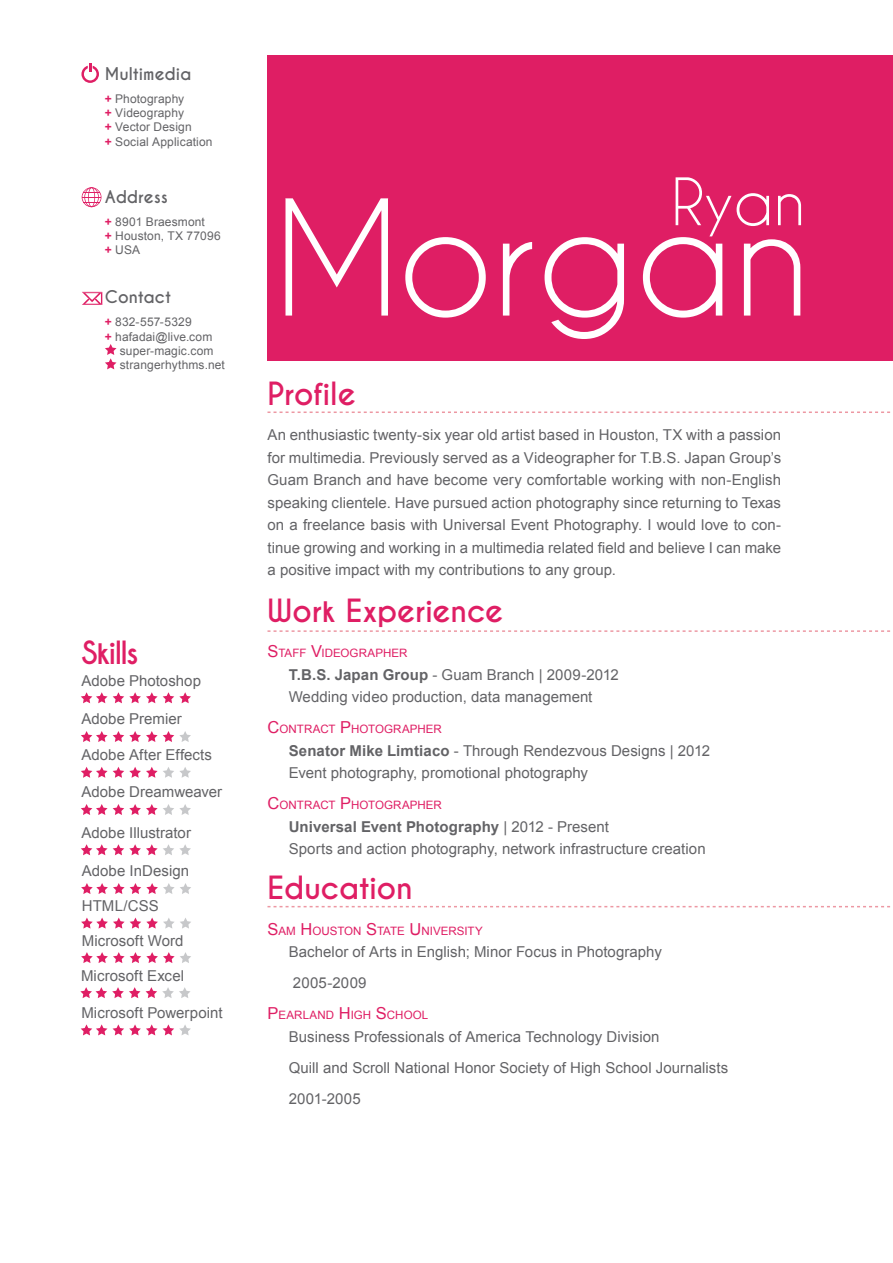
<style>
.page{position:relative;width:893px;height:1263px;background:#fff}
.page>*{position:absolute;margin:0;border:0;box-sizing:border-box;transform-origin:0 0}
.t1{font:150px "Caviar Dreams";letter-spacing:-.005em;color:#fff}
.t2{font:61.2px "Caviar Dreams";color:#fff}
.t3{font:700 30px "Caviar Dreams";letter-spacing:-.01em;color:#df1e64}
.header___1{font:700 16.5px "Caviar Dreams";letter-spacing:-.005em;color:#636366}
.Body_Text{font:15px/22.5px "Arial";letter-spacing:.005em;color:#636366;text-align:justify}
.Work___3{font:15px "Arial";letter-spacing:.005em;color:#636366}
.Work___2{font:15px "Arial";letter-spacing:.005em;color:#636366}
.Work___2-2{font:700 15px "Arial";letter-spacing:.005em;color:#636366}
.header___2{font:12px "Arial";letter-spacing:.01em;color:#636366}
.Work___1{font:11.55px "Arial";letter-spacing:.005em;color:#df1e64}
.s1{font-weight:700;color:#df1e64}
.s2{font-size:16.5px}
.s3{font-weight:700}
.s4{font-weight:400}
</style>
<div class="page">
<div style="left:267px;top:55px;width:626px;height:305px;background:#df1e64"></div>
<svg style="left:81px;top:63px;width:18px;height:20px"></svg>
<svg style="left:82px;top:292px;width:20px;height:13px"></svg>
<svg style="left:82px;top:187px;width:19px;height:20px"></svg>
<svg style="left:105px;top:344px;width:11px;height:25px"></svg>
<svg style="left:267px;top:411px;width:624px;height:2px"></svg>
<svg style="left:267px;top:630px;width:624px;height:2px"></svg>
<svg style="left:267px;top:906px;width:624px;height:1px"></svg>
<svg style="left:81px;top:692px;width:110px;height:11px"></svg>
<svg style="left:81px;top:731px;width:110px;height:11px"></svg>
<svg style="left:81px;top:767px;width:110px;height:11px"></svg>
<svg style="left:81px;top:804px;width:110px;height:11px"></svg>
<svg style="left:81px;top:844px;width:110px;height:11px"></svg>
<svg style="left:81px;top:883px;width:110px;height:11px"></svg>
<svg style="left:81px;top:917px;width:110px;height:11px"></svg>
<svg style="left:81px;top:952px;width:110px;height:11px"></svg>
<svg style="left:146px;top:987px;width:44px;height:11px"></svg>
<svg style="left:80px;top:987px;width:60px;height:11px"></svg>
<svg style="left:113px;top:1024px;width:44px;height:11px"></svg>
<svg style="left:163px;top:1024px;width:28px;height:11px"></svg>
<svg style="left:81px;top:1024px;width:26px;height:11px"></svg>
<p class="header___1" style="left:105px;top:64px;width:88px">Multimedia</p>
<p class="header___2" style="left:105px;top:91px;width:81px"><span class="s1">+</span> Photography</p>
<p class="header___2" style="left:105px;top:105px;width:81px"><span class="s1">+</span> Videography</p>
<p class="header___2" style="left:105px;top:119px;width:88px"><span class="s1">+</span> Vector Design</p>
<p class="header___2" style="left:105px;top:134px;width:109px"><span class="s1">+</span> Social Application</p>
<p class="header___1" style="left:105px;top:187px;width:65px">Address</p>
<p class="header___2" style="left:105px;top:214px;width:102px"><span class="s1">+</span> 8901 Braesmont</p>
<p class="header___2" style="left:105px;top:228px;width:117px"><span class="s1">+</span> Houston, TX 77096</p>
<p class="header___2" style="left:105px;top:242px;width:37px"><span class="s1">+</span> USA</p>
<p class="header___1" style="left:105px;top:287px;width:68px">Contact</p>
<p class="header___2" style="left:105px;top:314px;width:88px"><span class="s1">+</span> 832-557-5329</p>
<p class="header___2" style="left:105px;top:328px;width:109px"><span class="s1">+</span> hafadai@live.com</p>
<p class="header___2" style="left:120px;top:343px;width:95px">super-magic.com</p>
<p class="header___2" style="left:120px;top:357px;width:107px">strangerhythms.net</p>
<p class="t3" style="left:81px;top:635px;width:59px">Skills</p>
<p class="Body_Text" style="left:81px;top:669px;width:121px">Adobe Photoshop</p>
<p class="Body_Text" style="left:81px;top:708px;width:102px">Adobe Premier</p>
<p class="Body_Text" style="left:81px;top:744px;width:132px">Adobe After Effects</p>
<p class="Body_Text" style="left:81px;top:781px;width:142px">Adobe Dreamweaver</p>
<p class="Body_Text" style="left:81px;top:821px;width:111px">Adobe Illustrator</p>
<p class="Body_Text" style="left:82px;top:860px;width:109px">Adobe InDesign</p>
<p class="Body_Text" style="left:82px;top:895px;width:79px">HTML/CSS</p>
<p class="Body_Text" style="left:82px;top:929px;width:103px">Microsoft Word</p>
<p class="Body_Text" style="left:81px;top:964px;width:105px">Microsoft Excel</p>
<p class="Body_Text" style="left:81px;top:1001px;width:143px">Microsoft Powerpoint</p>
<p class="t2" style="left:671px;top:165px;width:136px">Ryan</p>
<p class="t1" style="left:274px;top:169px;width:539px">Morgan</p>
<p class="t3" style="left:267px;top:376px;width:90px">Profile</p>
<p class="Body_Text" style="left:267px;top:424px;width:515px">An enthusiastic twenty-six year old artist based in Houston, TX with a passion for multimedia. Previously served as a Videographer for T.B.S. Japan Group’s Guam Branch and have become very comfortable working with non-English speaking clientele. Have pursued action photography since returning to Texas on a freelance basis with Universal Event Photography. I would love to con&shy;tinue growing and working in a multimedia related field and believe I can make a positive impact with my contributions to any group.</p>
<p class="t3" style="left:267px;top:592px;width:238px">Work Experience</p>
<p class="Work___1" style="left:267px;top:645px;width:141px"><span class="s2">S</span>TAFF <span class="s2">V</span>IDEOGRAPHER</p>
<p class="Work___2" style="left:289px;top:664px;width:332px"><span class="s3">T.B.S. Japan Group</span> - Guam Branch | 2009-2012</p>
<p class="Work___3" style="left:289px;top:687px;width:305px">Wedding video production, data management</p>
<p class="Work___1" style="left:267px;top:721px;width:176px"><span class="s2">C</span>ONTRACT <span class="s2">P</span>HOTOGRAPHER</p>
<p class="Work___2" style="left:289px;top:740px;width:423px"><span class="s3">Senator Mike Limtiaco</span> - Through Rendezvous Designs | 2012</p>
<p class="Work___3" style="left:289px;top:763px;width:301px">Event photography, promotional photography</p>
<p class="Work___1" style="left:267px;top:797px;width:176px"><span class="s2">C</span>ONTRACT <span class="s2">P</span>HOTOGRAPHER</p>
<p class="Work___2-2" style="left:289px;top:816px;width:322px">Universal Event Photography <span class="s4">| 2012 - Present</span></p>
<p class="Work___3" style="left:289px;top:839px;width:418px">Sports and action photography, network infrastructure creation</p>
<p class="t3" style="left:267px;top:870px;width:147px">Education</p>
<p class="Work___1" style="left:267px;top:923px;width:217px"><span class="s2">S</span>AM <span class="s2">H</span> OUSTON <span class="s2">S</span>TATE <span class="s2">U</span> NIVERSITY</p>
<p class="Work___3" style="left:289px;top:942px;width:375px">Bachelor of Arts in English; Minor Focus in Photography</p>
<p class="Work___3" style="left:293px;top:973px;width:75px">2005-2009</p>
<p class="Work___1" style="left:267px;top:1007px;width:162px"><span class="s2">P</span>EARLAND <span class="s2">H</span> IGH <span class="s2">S</span>CHOOL</p>
<p class="Work___3" style="left:289px;top:1027px;width:372px">Business Professionals of America Technology Division</p>
<p class="Work___3" style="left:289px;top:1058px;width:441px">Quill and Scroll National Honor Society of High School Journalists</p>
<p class="Work___3" style="left:289px;top:1089px;width:74px">2001-2005</p>
</div>
